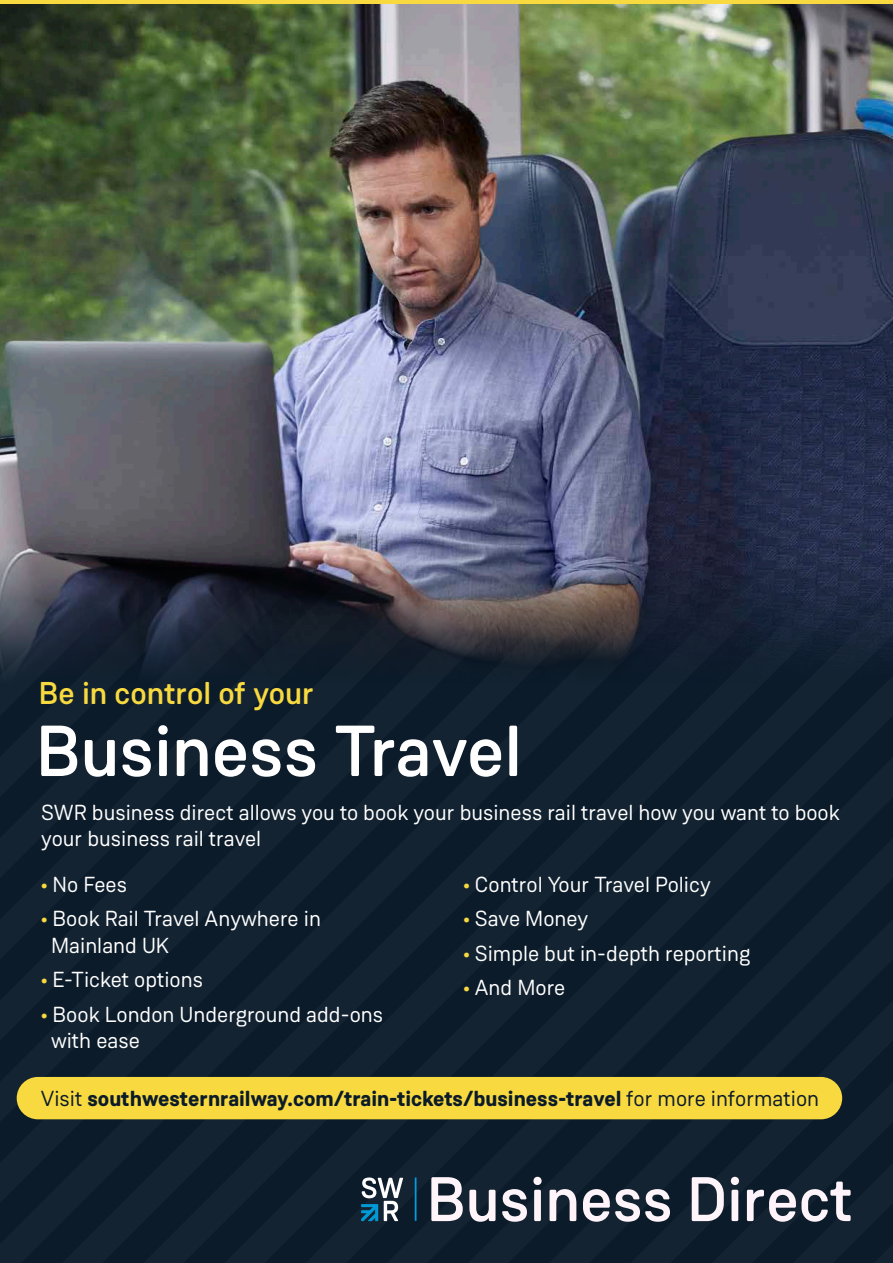
<style>
.page{position:relative;width:893px;height:1263px;background:#fff}
.page>*{position:absolute;margin:0;border:0;box-sizing:border-box;transform-origin:0 0}
.t1{font:500 72px "Weissenhof Grotesk";color:#fff}
.t2{font:500 62.85px "Weissenhof Grotesk";color:#fef4f9}
.t3{font:500 31.5px "Weissenhof Grotesk";color:#f8d93f}
.t4{font:21.75px/26.1px "Weissenhof Grotesk";color:#fff}
.t5{font:700 21.75px "Weissenhof Grotesk";color:#0b1b2a}
.s1{font-weight:700;color:#f8d93f}
.s2{font-weight:400}
</style>
<div class="page">
<img style="left:0;top:4px;width:893px;height:532px">
<hr style="left:0;top:0;width:893px;height:4px;background:#f8d93f">
<svg style="left:54px;top:536px;width:839px;height:162px"></svg>
<div style="left:54px;top:698px;width:839px;height:565px;background:#10202f"></div>
<div style="left:63px;top:739px;width:830px;height:524px;background:#0b1b2a"></div>
<div style="left:104px;top:780px;width:789px;height:483px;background:#11212f"></div>
<div style="left:144px;top:820px;width:749px;height:443px;background:#0d1d2c"></div>
<div style="left:185px;top:1109px;width:708px;height:154px;background:#122230"></div>
<div style="left:226px;top:1149px;width:667px;height:114px;background:#0c1d2c"></div>
<div style="left:266px;top:1190px;width:627px;height:73px;background:#0b1b2a"></div>
<div style="left:17px;top:1077px;width:825px;height:42px;background:#f8d93f;border-radius:21px"></div>
<hr style="left:415px;top:1177px;width:1px;height:44px;background:#009de2">
<svg style="left:361px;top:1177px;width:42px;height:44px"></svg>
<svg style="left:0;top:536px;width:54px;height:727px"></svg>
<div style="left:307px;top:1231px;width:586px;height:32px;background:#0b1b2a"></div>
<h3 class="t3" style="left:39px;top:674px;width:277px">Be in control of your</h3>
<h1 class="t1" style="left:36px;top:707px;width:488px">Business Travel</h1>
<p class="t4" style="left:41px;top:799px;width:800px">SWR business direct allows you to book your business rail travel how you want to book your business rail travel</p>
<p class="t4" style="left:41px;top:871px;width:87px"><span class="s1">•</span> No Fees</p>
<p class="t4" style="left:51px;top:906px;width:271px;text-indent:-10px"><span class="s1">•</span> Book Rail Travel Anywhere in<br>Mainland UK</p>
<p class="t4" style="left:41px;top:966px;width:163px"><span class="s1">•</span> E-Ticket options</p>
<p class="t4" style="left:51px;top:1001px;width:334px;text-indent:-10px"><span class="s1">•</span> Book London Underground add-ons with ease</p>
<p class="t4" style="left:463px;top:871px;width:249px"><span class="s1">•</span> Control Your Travel Policy</p>
<p class="t4" style="left:463px;top:906px;width:126px"><span class="s1">•</span> Save Money</p>
<p class="t4" style="left:463px;top:940px;width:288px"><span class="s1">•</span> Simple but in-depth reporting</p>
<p class="t4" style="left:463px;top:975px;width:103px"><span class="s1">•</span> And More</p>
<p class="t5" style="left:41px;top:1085px;width:780px"><span class="s2">Visit</span> southwesternrailway.com/train-tickets/business-travel <span class="s2">for more information</span></p>
<h2 class="t2" style="left:427px;top:1161px;width:428px">Business Direct</h2>
</div>
